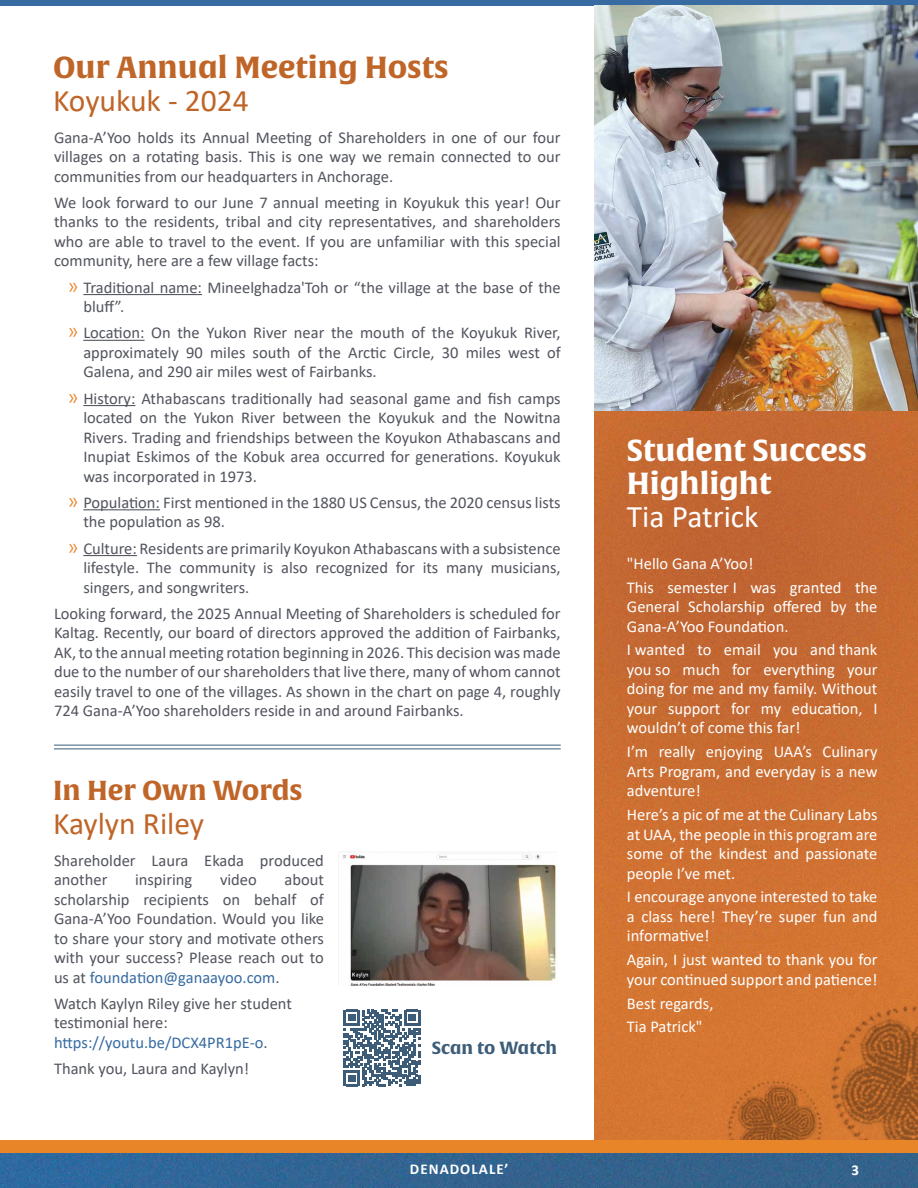
<style>
.page{position:relative;width:918px;height:1188px;background:#fff}
.page>*{position:absolute;margin:0;border:0;box-sizing:border-box;transform-origin:0 0}
.t1{font:31.5px "Calibri";color:#bf6528}
.t2{font:31.5px "Calibri";color:#fff}
.t3{font:700 30px/33px "Alverata Informal";color:#fff}
.t4{font:700 30px "Alverata Informal";color:#bf6528}
.t5{font:700 27px "Alverata Informal";color:#bf6528}
.t6{font:700 17.25px "Alverata Informal";color:#3c5c78}
.t7{font:16.5px/19.5px "Calibri";color:#52545e;text-align:justify}
.t8{font:16.5px/19.5px "Calibri";color:#fff}
.t9{font:700 15px "Calibri";letter-spacing:.07em;color:#fff}
.s1{font-weight:300;font-size:22.5px;color:#e78528}
.s2{color:#376ba1}
</style>
<div class="page">
<div style="left:0;top:0;width:918px;height:6px;background:#376ba1"></div>
<hr style="left:83px;top:294px;width:119px;height:1px;background:#52545e">
<hr style="left:83px;top:340px;width:62px;height:1px;background:#52545e">
<hr style="left:83px;top:405px;width:52px;height:1px;background:#52545e">
<hr style="left:83px;top:509px;width:77px;height:1px;background:#52545e">
<hr style="left:83px;top:555px;width:54px;height:1px;background:#52545e">
<img style="left:594px;top:411px;width:324px;height:729px">
<img style="left:343px;top:852px;width:213px;height:134px">
<svg style="left:344px;top:1010px;width:76px;height:76px"></svg>
<img style="left:594px;top:6px;width:324px;height:405px">
<img style="left:794px;top:964px;width:124px;height:176px">
<img style="left:721px;top:1070px;width:112px;height:70px">
<img style="left:0;top:1153px;width:918px;height:35px">
<div style="left:0;top:1140px;width:918px;height:13px;background:#e78528"></div>
<hr style="left:54px;top:745px;width:507px;height:1px;background:#3c5c78">
<hr style="left:54px;top:748px;width:507px;height:1px;background:#3c5c78">
<h2 class="t4" style="left:53px;top:48px;width:397px">Our Annual Meeting Hosts</h2>
<h1 class="t1" style="left:53px;top:78px;width:197px">Koyukuk - 2024</h1>
<p class="t7" style="left:54px;top:127px;width:508px">Gana-A’Yoo holds its Annual Meeting of Shareholders in one of our four villages on a rotating basis. This is one way we remain connected to our communities from our headquarters in Anchorage.</p>
<p class="t7" style="left:54px;top:192px;width:508px">We look forward to our June 7 annual meeting in Koyukuk this year! Our thanks to the residents, tribal and city representatives, and shareholders who are able to travel to the event. If you are unfamiliar with this special community, here are a few village facts:</p>
<p class="t7" style="left:83px;top:277px;width:479px;text-indent:-16px"><span class="s1">»</span> Traditional name: Mineelghadza'Toh or “the village at the base of the bluff”.</p>
<p class="t7" style="left:83px;top:323px;width:479px;text-indent:-16px"><span class="s1">»</span> Location: On the Yukon River near the mouth of the Koyukuk River, approximately 90 miles south of the Arctic Circle, 30 miles west of Galena, and 290 air miles west of Fairbanks.</p>
<p class="t7" style="left:83px;top:388px;width:479px;text-indent:-16px"><span class="s1">»</span> History: Athabascans traditionally had seasonal game and fish camps located on the Yukon River between the Koyukuk and the Nowitna Rivers. Trading and friendships between the Koyukon Athabascans and Inupiat Eskimos of the Kobuk area occurred for generations. Koyukuk was incorporated in 1973.</p>
<p class="t7" style="left:83px;top:492px;width:479px;text-indent:-16px"><span class="s1">»</span> Population: First mentioned in the 1880 US Census, the 2020 census lists the population as 98.</p>
<p class="t7" style="left:83px;top:538px;width:479px;text-indent:-16px"><span class="s1">»</span> Culture: Residents are primarily Koyukon Athabascans with a subsistence lifestyle. The community is also recognized for its many musicians, singers, and songwriters.</p>
<p class="t7" style="left:54px;top:603px;width:508px">Looking forward, the 2025 Annual Meeting of Shareholders is scheduled for Kaltag. Recently, our board of directors approved the addition of Fairbanks, AK, to the annual meeting rotation beginning in 2026. This decision was made due to the number of our shareholders that live there, many of whom cannot easily travel to one of the villages. As shown in the chart on page 4, roughly 724 Gana-A’Yoo shareholders reside in and around Fairbanks.</p>
<h3 class="t5" style="left:53px;top:774px;width:251px">In Her Own Words</h3>
<h1 class="t1" style="left:53px;top:801px;width:153px">Kaylyn Riley</h1>
<p class="t7" style="left:54px;top:850px;width:271px">Shareholder Laura Ekada produced another</p>
<p class="t7" style="left:54px;top:869px;width:272px;text-indent:231px">about scholarship recipients on behalf of Gana-A’Yoo Foundation. Would you like to share your story and motivate others with your success? Please reach out to us at <span class="s2">foundation@ganaayoo.com</span>.</p>
<p class="t7" style="left:54px;top:993px;width:239px;text-align:left">Watch Kaylyn Riley give her student testimonial here: <span class="s2">https://youtu.be/DCX4PR1pE-o</span>.</p>
<p class="t7" style="left:54px;top:1059px;width:197px">Thank you, Laura and Kaylyn!</p>
<p class="t7" style="left:135px;top:869px;width:59px">inspiring</p>
<p class="t7" style="left:220px;top:869px;width:38px">video</p>
<p class="t6" style="left:432px;top:1037px;width:127px">Scan to Watch</p>
<h2 class="t3" style="left:627px;top:435px;width:242px">Student Success<br>Highlight</h2>
<h1 class="t2" style="left:627px;top:495px;width:133px">Tia Patrick</h1>
<p class="t8" style="left:627px;top:551px;width:252px;line-height:23.9px">"Hello Gana A’Yoo!<br>This semester I was granted the</p>
<p class="t8" style="left:627px;top:597px;width:252px">General Scholarship offered by the<br>Gana-A’Yoo Foundation.</p>
<p class="t8" style="left:627px;top:640px;width:252px;text-align:justify">I wanted to email you and thank you so much for everything your doing for me and my family. Without your support for my education, I wouldn’t of come this far!</p>
<p class="t8" style="left:627px;top:742px;width:252px;text-align:justify">I’m really enjoying UAA’s Culinary Arts Program, and everyday is a new adventure!</p>
<p class="t8" style="left:627px;top:805px;width:252px;text-align:justify">Here’s a pic of me at the Culinary Labs at UAA, the people in this program are some of the kindest and passionate people I’ve met.</p>
<p class="t8" style="left:627px;top:887px;width:252px;text-align:justify">I encourage anyone interested to take a class here! They’re super fun and informative!</p>
<p class="t8" style="left:627px;top:950px;width:252px">Again, I just wanted to thank you for your continued support and patience!</p>
<p class="t8" style="left:627px;top:991px;width:88px;line-height:23.9px">Best regards,<br>Tia Patrick"</p>
<p class="t9" style="left:410px;top:1159px;width:100px">DENADOLALE’</p>
<p class="t9" style="left:851px;top:1159px;width:9px">3</p>
</div>
